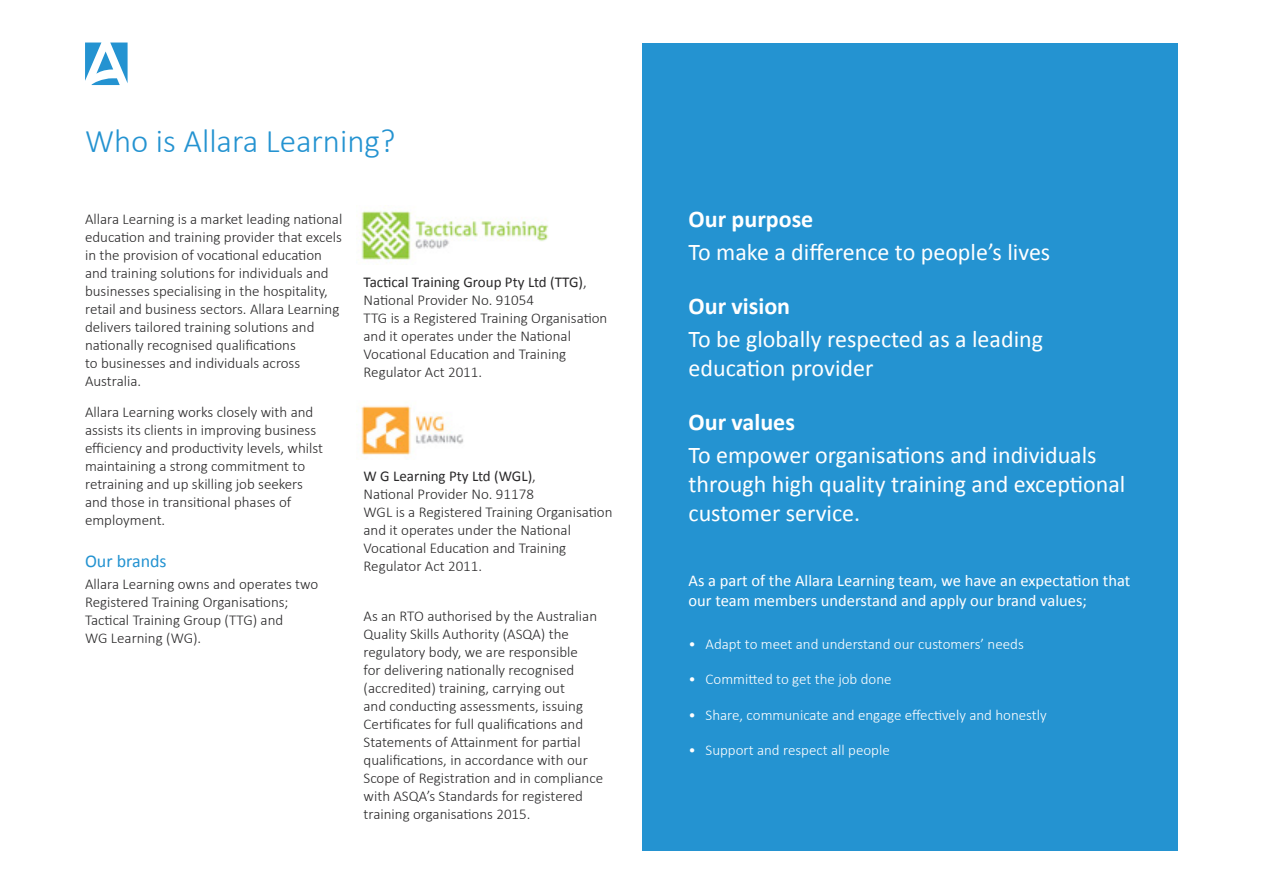
<style>
.page{position:relative;width:1263px;height:893px;background:#fff}
.page>*{position:absolute;margin:0;border:0;box-sizing:border-box;transform-origin:0 0}
.t1{font:300 33px "Calibri";color:#2493d1}
.t2{font:24px/28.8px "Calibri";color:#fff}
.t3{font:700 24px "Calibri";color:#fff}
.t4{font:18px "Calibri";color:#2493d1}
.t5{font:16.5px/19.8px "Calibri";color:#fff}
.t6{font:300 15px/18px "Calibri";color:#292829}
.t7{font:300 15px "Calibri";color:#fff}
.s1{font-weight:400}
</style>
<div class="page">
<div style="left:642px;top:43px;width:536px;height:807px;background:#2493d1"></div>
<svg style="left:85px;top:43px;width:43px;height:42px"></svg>
<img style="left:356px;top:205px;width:193px;height:60px">
<img style="left:356px;top:406px;width:108px;height:51px">
<h1 class="t1" style="left:85px;top:121px;width:312px">Who is Allara Learning?</h1>
<p class="t6" style="left:85px;top:209px;width:259px">Allara Learning is a market leading national education and training provider that excels in the provision of vocational education and training solutions for individuals and businesses specialising in the hospitality, retail and business sectors. Allara Learning delivers tailored training solutions and nationally recognised qualifications<br>to businesses and individuals across Australia.</p>
<p class="t6" style="left:85px;top:402px;width:240px">Allara Learning works closely with and assists its clients in improving business efficiency and productivity levels, whilst maintaining a strong commitment to retraining and up skilling job seekers and those in transitional phases of employment.</p>
<p class="t4" style="left:85px;top:550px;width:83px">Our brands</p>
<p class="t6" style="left:85px;top:574px;width:235px">Allara Learning owns and operates two<br>Registered Training Organisations;<br>Tactical Training Group (TTG) and<br>WG Learning (WG).</p>
<p class="t6" style="left:364px;top:272px;width:245px"><span class="s1">Tactical Training Group Pty Ltd (TTG)</span>, National Provider No. 91054<br>TTG is a Registered Training Organisation and it operates under the National Vocational Education and Training Regulator Act 2011.</p>
<p class="t6" style="left:364px;top:467px;width:250px"><span class="s1">W G Learning Pty Ltd (WGL)</span>,<br>National Provider No. 91178<br>WGL is a Registered Training Organisation and it operates under the National<br>Vocational Education and Training<br>Regulator Act 2011.</p>
<p class="t6" style="left:364px;top:606px;width:241px">As an RTO authorised by the Australian Quality Skills Authority (ASQA) the regulatory body, we are responsible<br>for delivering nationally recognised (accredited) training, carrying out<br>and conducting assessments, issuing Certificates for full qualifications and Statements of Attainment for partial qualifications, in accordance with our Scope of Registration and in compliance with ASQA’s Standards for registered training organisations 2015.</p>
<h2 class="t3" style="left:688px;top:204px;width:126px">Our purpose</h2>
<h2 class="t2" style="left:688px;top:238px;width:363px">To make a difference to people’s lives</h2>
<h2 class="t3" style="left:688px;top:291px;width:103px">Our vision</h2>
<h2 class="t2" style="left:688px;top:325px;width:356px">To be globally respected as a leading education provider</h2>
<h2 class="t3" style="left:688px;top:407px;width:108px">Our values</h2>
<h2 class="t2" style="left:688px;top:441px;width:438px">To empower organisations and individuals through high quality training and exceptional customer service.</h2>
<p class="t5" style="left:688px;top:571px;width:443px">As a part of the Allara Learning team, we have an expectation that our team members understand and apply our brand values;</p>
<p class="t7" style="left:688px;top:635px;width:337px">• Adapt to meet and understand our customers’ needs</p>
<p class="t7" style="left:688px;top:670px;width:205px">• Committed to get the job done</p>
<p class="t7" style="left:688px;top:705px;width:360px">• Share, communicate and engage effectively and honestly</p>
<p class="t7" style="left:688px;top:740px;width:203px">• Support and respect all people</p>
</div>
